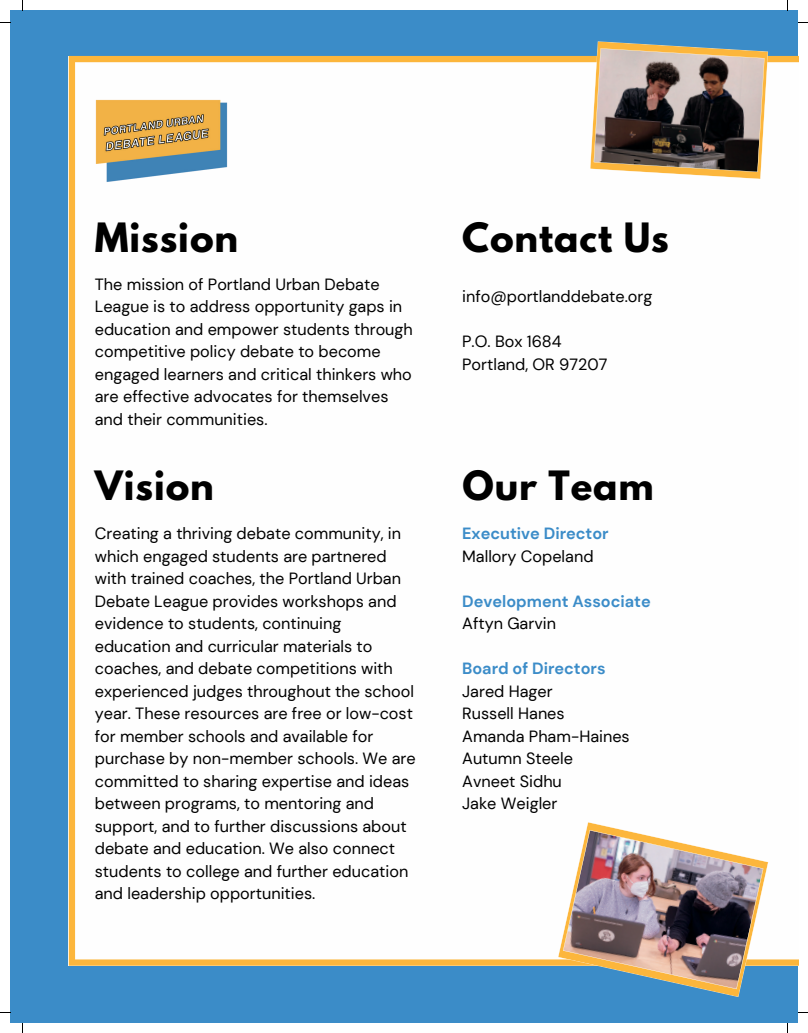
<style>
.page{position:relative;width:808px;height:1033px;background:#fff}
.page>*{position:absolute;margin:0;border:0;box-sizing:border-box;transform-origin:0 0}
.t1{font:700 35.75px "League Spartan";letter-spacing:.025em;color:#000}
.t2{font:16.25px/22.5px "DM Sans";color:#000}
.t3{font:700 16.25px "DM Sans";color:#3b8cc8}
</style>
<div class="page">
<div style="left:10px;top:10px;width:788px;height:1013px;background:#3b8cc8"></div>
<div style="left:69px;top:56px;width:729px;height:909px;background:#fefefe"></div>
<img style="left:558px;top:822px;width:210px;height:175px">
<svg style="left:590px;top:41px;width:178px;height:138px;background:#85786a"></svg>
<img style="left:94px;top:98px;width:135px;height:85px">
<h1 class="t1" style="left:95px;top:219px;width:145px">Mission</h1>
<p class="t2" style="left:95px;top:273px;width:319px">The mission of Portland Urban Debate League is to address opportunity gaps in education and empower students through competitive policy debate to become engaged learners and critical thinkers who are effective advocates for themselves and their communities.</p>
<h1 class="t1" style="left:95px;top:467px;width:121px">Vision</h1>
<p class="t2" style="left:95px;top:522px;width:322px">Creating a thriving debate community, in which engaged students are partnered with trained coaches, the Portland Urban Debate League provides workshops and evidence to students, continuing education and curricular materials to coaches, and debate competitions with experienced judges throughout the school year. These resources are free or low-cost for member schools and available for purchase by non-member schools. We are committed to sharing expertise and ideas between programs, to mentoring and support, and to further discussions about debate and education. We also connect students to college and further education and leadership opportunities.</p>
<h1 class="t1" style="left:462px;top:219px;width:208px">Contact Us</h1>
<p class="t2" style="left:462px;top:285px;width:192px">info@portlanddebate.org</p>
<p class="t2" style="left:462px;top:330px;width:147px">P.O. Box 1684<br>Portland, OR 97207</p>
<h1 class="t1" style="left:462px;top:467px;width:193px">Our Team</h1>
<p class="t3" style="left:462px;top:523px;width:148px">Executive Director</p>
<p class="t2" style="left:462px;top:545px;width:133px">Mallory Copeland</p>
<p class="t3" style="left:462px;top:590px;width:190px">Development Associate</p>
<p class="t2" style="left:462px;top:612px;width:95px">Aftyn Garvin</p>
<p class="t3" style="left:462px;top:658px;width:145px">Board of Directors</p>
<p class="t2" style="left:462px;top:680px;width:169px">Jared Hager<br>Russell Hanes<br>Amanda Pham-Haines<br>Autumn Steele<br>Avneet Sidhu<br>Jake Weigler</p>
</div>
